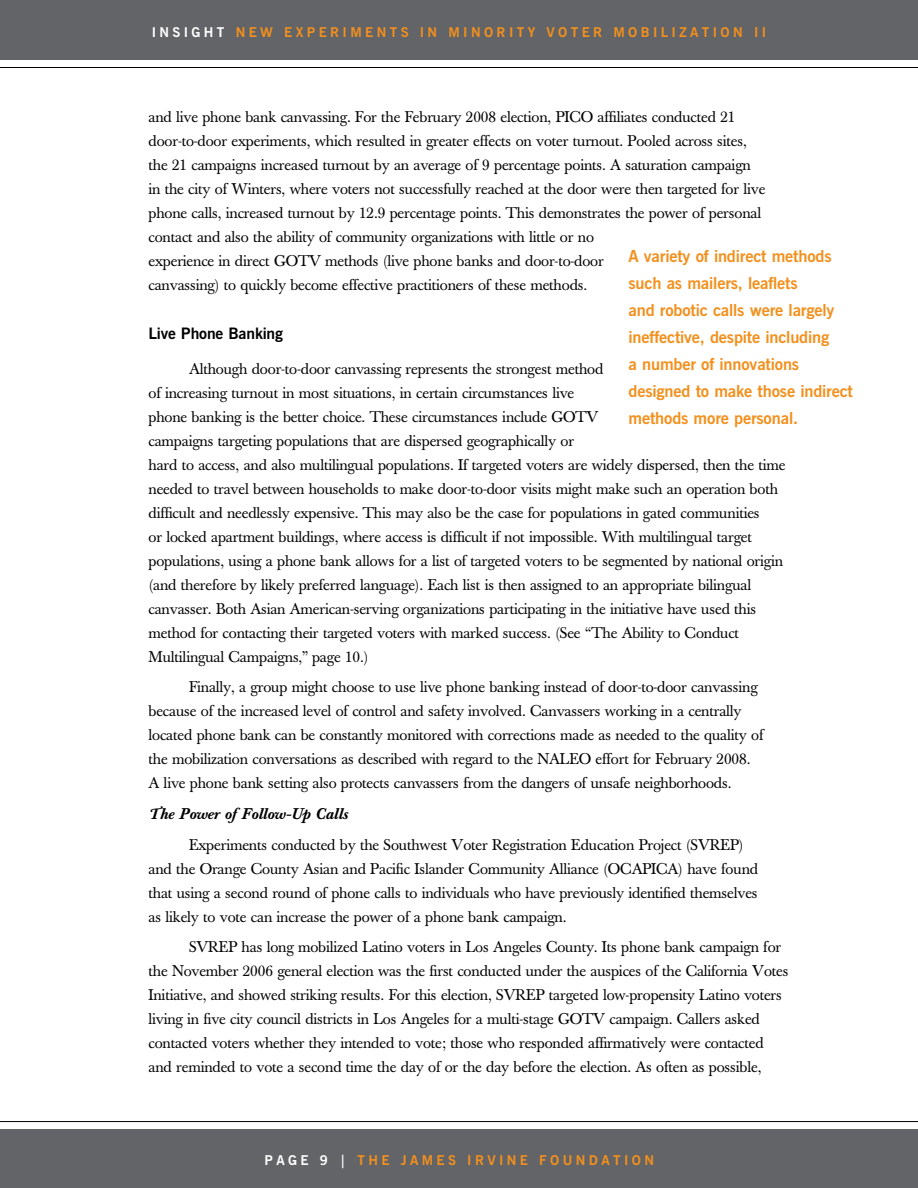
<style>
.page{position:relative;width:918px;height:1188px;background:#fff}
.page>*{position:absolute;margin:0;border:0;box-sizing:border-box;transform-origin:0 0}
.t1{font:700 16.5px/27px "News Gothic BT";letter-spacing:-.01em;color:#f3901d}
.t2{font:700 15.75px "News Gothic BT";color:#000}
.t3{font:15.3px/24px "Baskerville";letter-spacing:-.01em;color:#000}
.t4{font:italic 15.3px "Baskerville Book Med";color:#000}
.t5{font:700 13.5px "News Gothic BT";letter-spacing:.25em;color:#f3901d}
.s1{color:#fff}
</style>
<div class="page">
<hr style="left:0;top:67px;width:918px;height:1px;background:#000">
<div style="left:0;top:0;width:918px;height:59px;background:#636467"></div>
<div style="left:0;top:1130px;width:918px;height:58px;background:#636467"></div>
<hr style="left:0;top:1121px;width:918px;height:1px;background:#000">
<p class="t5" style="left:152px;top:24px;width:609px"><span class="s1">insight</span> new experiments in minority voter mobilization II</p>
<p class="t3" style="left:148px;top:105px;width:619px">and live phone bank canvassing. For the February 2008 election, PICO affiliates conducted 21 door-to-door experiments, which resulted in greater effects on voter turnout. Pooled across sites, the 21 campaigns increased turnout by an average of 9 percentage points. A saturation campaign in the city of Winters, where voters not successfully reached at the door were then targeted for live phone calls, increased turnout by 12.9 percentage points. This demonstrates the power of personal contact and also the ability of community organizations with little or no<br>experience in direct GOTV methods (live phone banks and door-to-door<br>canvassing) to quickly become effective practitioners of these methods.</p>
<p class="t2" style="left:148px;top:324px;width:136px">Live Phone Banking</p>
<p class="t3" style="left:149px;top:357px;width:639px;text-indent:40px">Although door-to-door canvassing represents the strongest method<br>of increasing turnout in most situations, in certain circumstances live<br>phone banking is the better choice. These circumstances include GOTV<br>campaigns targeting populations that are dispersed geographically or<br>hard to access, and also multilingual populations. If targeted voters are widely dispersed, then the time needed to travel between households to make door-to-door visits might make such an operation both difficult and needlessly expensive. This may also be the case for populations in gated communities<br>or locked apartment buildings, where access is difficult if not impossible. With multilingual target populations, using a phone bank allows for a list of targeted voters to be segmented by national origin (and therefore by likely preferred language). Each list is then assigned to an appropriate bilingual canvasser. Both Asian American-serving organizations participating in the initiative have used this method for contacting their targeted voters with marked success. (See “The Ability to Conduct Multilingual Campaigns,” page 10.)</p>
<p class="t3" style="left:149px;top:675px;width:617px;text-indent:40px">Finally, a group might choose to use live phone banking instead of door-to-door canvassing because of the increased level of control and safety involved. Canvassers working in a centrally located phone bank can be constantly monitored with corrections made as needed to the quality of the mobilization conversations as described with regard to the NALEO effort for February 2008.<br>A live phone bank setting also protects canvassers from the dangers of unsafe neighborhoods.</p>
<p class="t4" style="left:149px;top:805px;width:201px">The Power of Follow-Up Calls</p>
<p class="t3" style="left:149px;top:833px;width:611px;text-indent:40px">Experiments conducted by the Southwest Voter Registration Education Project (SVREP) and the Orange County Asian and Pacific Islander Community Alliance (OCAPICA) have found that using a second round of phone calls to individuals who have previously identified themselves as likely to vote can increase the power of a phone bank campaign.</p>
<p class="t3" style="left:149px;top:936px;width:642px;text-indent:40px">SVREP has long mobilized Latino voters in Los Angeles County. Its phone bank campaign for the November 2006 general election was the first conducted under the auspices of the California Votes Initiative, and showed striking results. For this election, SVREP targeted low-propensity Latino voters living in five city council districts in Los Angeles for a multi-stage GOTV campaign. Callers asked contacted voters whether they intended to vote; those who responded affirmatively were contacted and reminded to vote a second time the day of or the day before the election. As often as possible,</p>
<p class="t1" style="left:629px;top:243px;width:226px;text-indent:-8px">A variety of indirect methods such as mailers, leaflets<br>and robotic calls were largely ineffective, despite including<br>a number of innovations designed to make those indirect methods more personal.</p>
<p class="t5" style="left:265px;top:1152px;width:391px"><span class="s1">page 9 |</span> the james irvine foundation</p>
</div>
